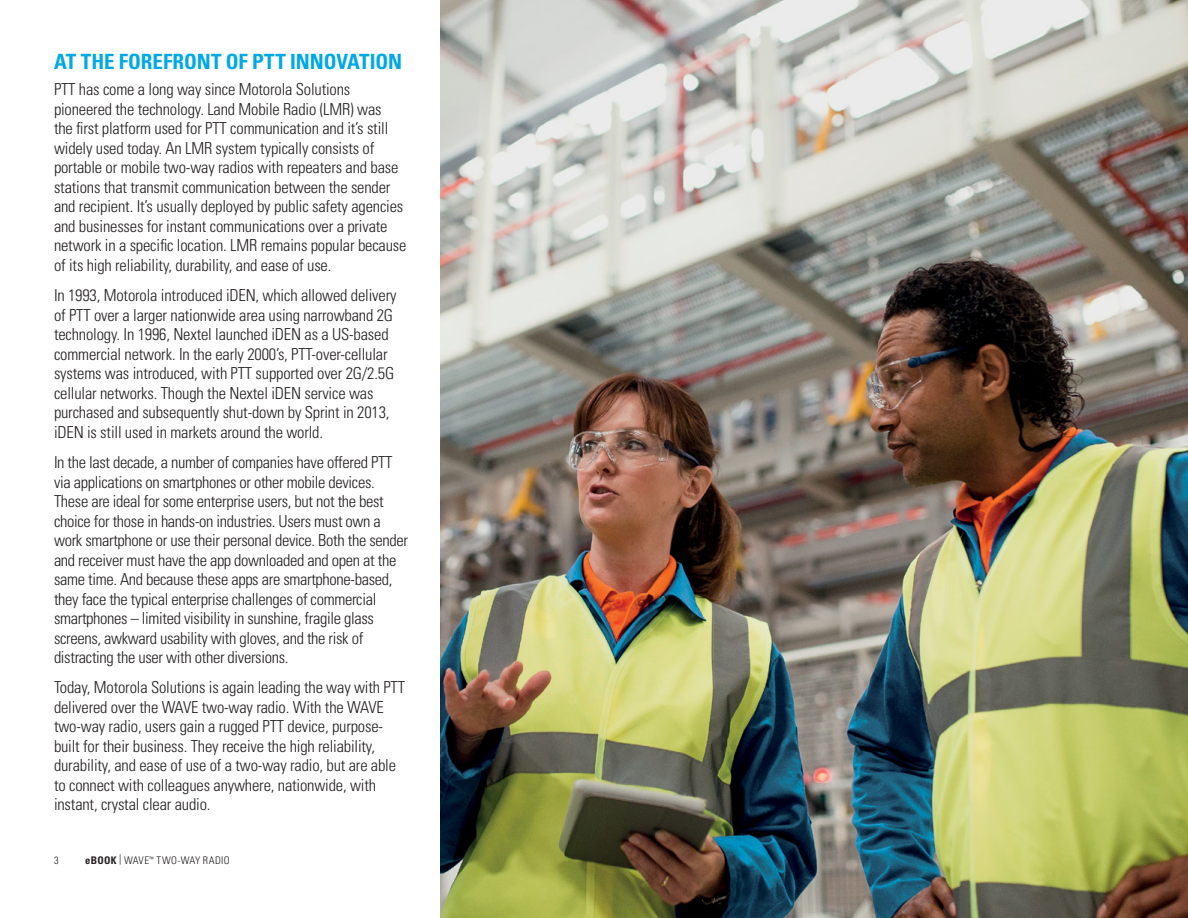
<style>
.page{position:relative;width:1188px;height:918px;background:#fff}
.page>*{position:absolute;margin:0;border:0;box-sizing:border-box;transform-origin:0 0}
.t1{font:700 condensed 21px "Univers LT Std";letter-spacing:-.005em;color:#00a9e4}
.t2{font:300 condensed 16.5px/19.5px "Univers LT Std";letter-spacing:-.01em;color:#231f20}
.t3{font:300 condensed 10.5px "Univers LT Std";letter-spacing:.03em;color:#231f20}
.s1{font-weight:700}
</style>
<div class="page">
<img style="left:441px;top:0;width:747px;height:918px">
<p class="t1" style="left:54px;top:49px;width:350px">AT THE FOREFRONT OF PTT INNOVATION</p>
<p class="t2" style="left:54px;top:80px;width:354px">PTT has come a long way since Motorola Solutions pioneered the technology. Land Mobile Radio (LMR) was<br>the first platform used for PTT communication and it’s still widely used today. An LMR system typically consists of portable or mobile two-way radios with repeaters and base stations that transmit communication between the sender and recipient. It’s usually deployed by public safety agencies and businesses for instant communications over a private network in a specific location. LMR remains popular because of its high reliability, durability, and ease of use.</p>
<p class="t2" style="left:54px;top:286px;width:344px">In 1993, Motorola introduced iDEN, which allowed delivery of PTT over a larger nationwide area using narrowband 2G technology. In 1996, Nextel launched iDEN as a US-based commercial network. In the early 2000’s, PTT-over-cellular systems was introduced, with PTT supported over 2G/2.5G cellular networks. Though the Nextel iDEN service was purchased and subsequently shut-down by Sprint in 2013, iDEN is still used in markets around the world.</p>
<p class="t2" style="left:54px;top:453px;width:356px">In the last decade, a number of companies have offered PTT via applications on smartphones or other mobile devices.<br>These are ideal for some enterprise users, but not the best choice for those in hands-on industries. Users must own a work smartphone or use their personal device. Both the sender and receiver must have the app downloaded and open at the same time. And because these apps are smartphone-based, they face the typical enterprise challenges of commercial smartphones – limited visibility in sunshine, fragile glass screens, awkward usability with gloves, and the risk of distracting the user with other diversions.</p>
<p class="t2" style="left:54px;top:678px;width:353px">Today, Motorola Solutions is again leading the way with PTT delivered over the WAVE two-way radio. With the WAVE two-way radio, users gain a rugged PTT device, purpose&shy;built for their business. They receive the high reliability, durability, and ease of use of a two-way radio, but are able to connect with colleagues anywhere, nationwide, with instant, crystal clear audio.</p>
<p class="t3" style="left:54px;top:854px;width:6px">3</p>
<p class="t3" style="left:85px;top:854px;width:146px"><span class="s1">eBOOK</span> | WAVE<sup>™</sup> TWO-WAY RADIO</p>
</div>
